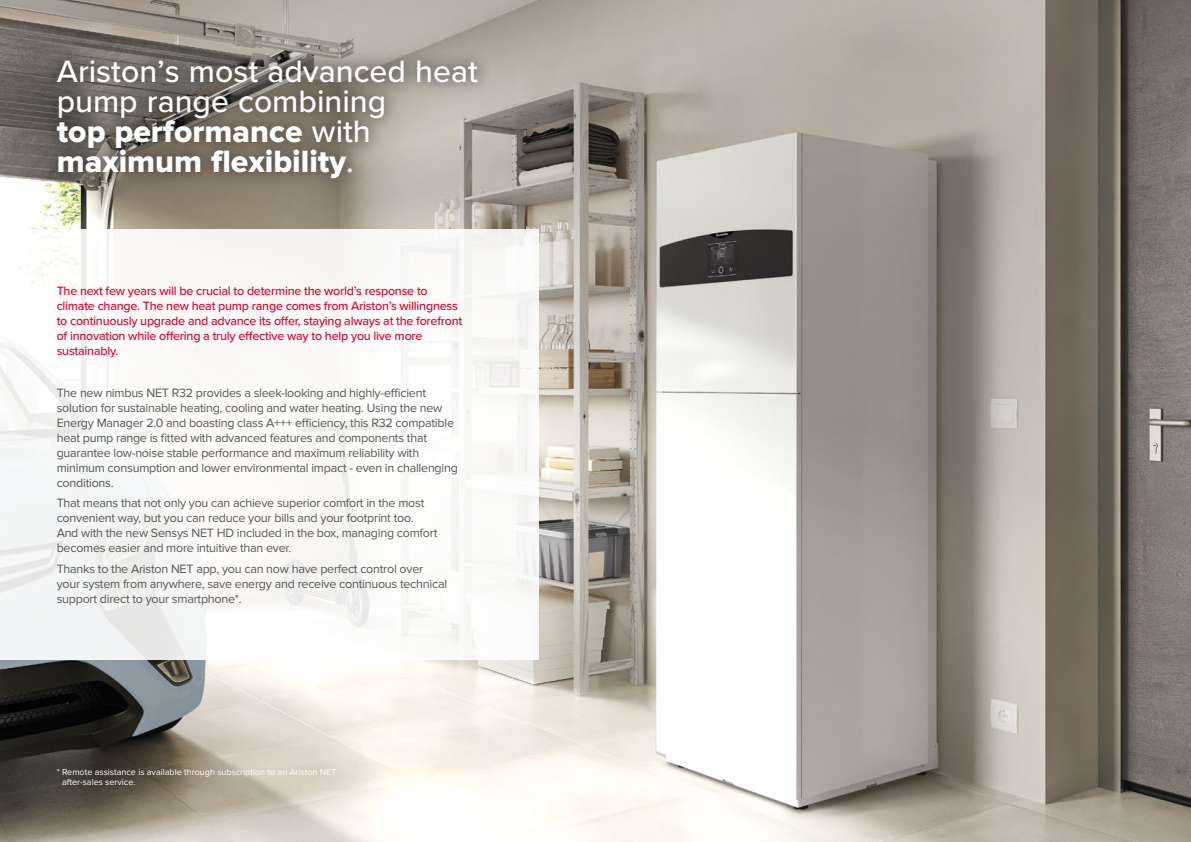
<style>
.page{position:relative;width:1191px;height:842px;background:#fff}
.page>*{position:absolute;margin:0;border:0;box-sizing:border-box;transform-origin:0 0}
.t1{font:500 32px/30px "Proxima Nova";color:#fff}
.t2{font:32px/30px "Proxima Nova Extrabld";color:#fff}
.t3{font:12.5px/15px "Proxima Nova";letter-spacing:-.02em;color:#575756}
.t4{font:500 12.5px/15px "Proxima Nova";letter-spacing:-.02em;color:#db052c}
.t5{font:9px/10px "Proxima Nova";color:#fff}
.s1{font-family:"Proxima Nova";font-weight:500}
</style>
<div class="page">
<img style="left:0;top:0;width:1191px;height:842px">
<div style="left:0;top:229px;width:539px;height:431px;background:#faf9f8"></div>
<div style="left:42px;top:45px;width:450px;height:148px;background:#000;opacity:.35"></div>
<h1 class="t1" style="left:57px;top:55px;width:422px">Ariston’s most advanced heat pump range combining</h1>
<h1 class="t2" style="left:57px;top:117px;width:316px">top performance <span class="s1">with </span>maximum flexibility<span class="s1">.</span></h1>
<p class="t4" style="left:57px;top:283px;width:407px">The next few years will be crucial to determine the world’s response to climate change. The new heat pump range comes from Ariston’s willingness to continuously upgrade and advance its offer, staying always at the forefront of innovation while offering a truly effective way to help you live more sustainably.</p>
<p class="t3" style="left:57px;top:385px;width:403px">The new nimbus NET R32 provides a sleek-looking and highly-efficient solution for sustainable heating, cooling and water heating. Using the new Energy Manager 2.0 and boasting class A+++ efficiency, this R32 compatible heat pump range is fitted with advanced features and components that guarantee low-noise stable performance and maximum reliability with minimum consumption and lower environmental impact - even in challenging conditions.</p>
<p class="t3" style="left:57px;top:496px;width:382px">That means that not only you can achieve superior comfort in the most convenient way, but you can reduce your bills and your footprint too.<br>And with the new Sensys NET HD included in the box, managing comfort becomes easier and more intuitive than ever.</p>
<p class="t3" style="left:57px;top:561px;width:392px">Thanks to the Ariston NET app, you can now have perfect control over your system from anywhere, save energy and receive continuous technical support direct to your smartphone*.</p>
<p class="t5" style="left:62px;top:767px;width:276px;text-indent:-5px">* Remote assistance is available through subscription to an Ariston NET after-sales service.</p>
</div>
